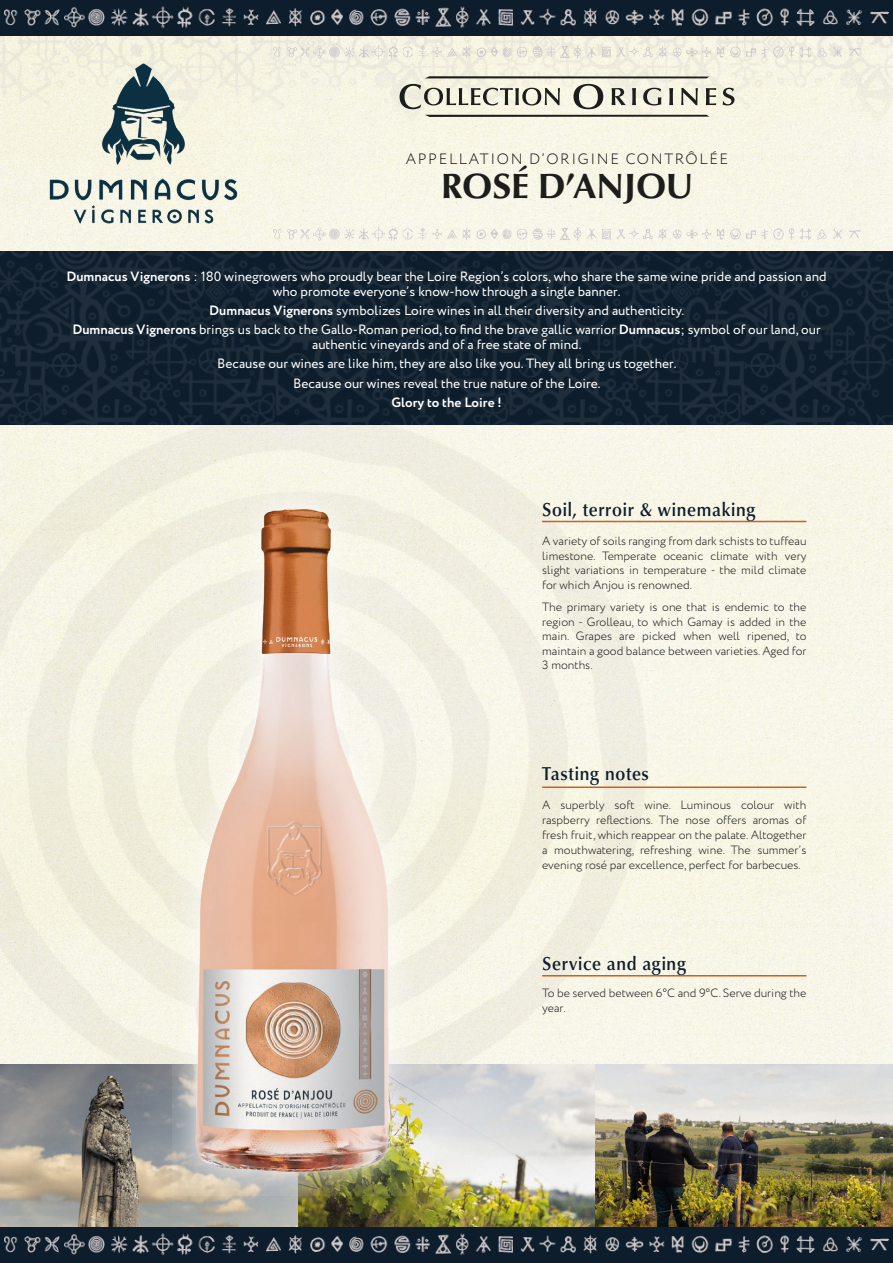
<style>
.page{position:relative;width:893px;height:1263px;background:#fff}
.page>*{position:absolute;margin:0;border:0;box-sizing:border-box;transform-origin:0 0}
.t1{font:700 36px "Classico URW";color:#1d1d1b}
.t2{font:500 19.35px "Classico URW";letter-spacing:.04em;color:#0d1d2c;scale:.91 1}
.t3{font:300 15px "Circe";letter-spacing:.11em;color:#1d1d1b}
.t4{font:13.5px/19.2px "Circe";color:#fff;text-align:center}
.t5{font:700 13.5px "Circe";color:#fff}
.t6{font:300 12px/14.4px "Circe";color:#1d1d1b;text-align:justify}
.s1{font-weight:700}
</style>
<div class="page">
<div style="left:0;top:35px;width:893px;height:1029px;background:#f7f5e7"></div>
<img style="left:0;top:35px;width:892px;height:91px">
<img style="left:0;top:251px;width:892px;height:174px">
<img style="left:776px;top:1064px;width:117px;height:164px">
<img style="left:0;top:280px;width:776px;height:948px">
<svg style="left:172px;top:485px;width:240px;height:711px;background:#e1dfcc"></svg>
<img style="left:186px;top:500px;width:212px;height:682px">
<hr style="left:542px;top:786px;width:264px;height:2px;background:#d15f15">
<hr style="left:542px;top:521px;width:264px;height:1px;background:#d15f15">
<hr style="left:542px;top:975px;width:264px;height:1px;background:#d15f15">
<img style="left:44px;top:43px;width:199px;height:200px">
<div style="left:0;top:1228px;width:893px;height:35px;background:#0d1d2c"></div>
<img style="left:5px;top:1233px;width:883px;height:23px">
<div style="left:0;top:0;width:893px;height:35px;background:#0d1d2c"></div>
<img style="left:5px;top:6px;width:883px;height:23px">
<svg style="left:400px;top:84px;width:160px;height:25px;background:#c3c1b3"></svg>
<svg style="left:573px;top:84px;width:30px;height:25px"></svg>
<svg style="left:612px;top:88px;width:14px;height:17px"></svg>
<svg style="left:632px;top:88px;width:4px;height:17px"></svg>
<svg style="left:643px;top:88px;width:18px;height:17px"></svg>
<svg style="left:669px;top:88px;width:4px;height:17px"></svg>
<svg style="left:681px;top:88px;width:17px;height:17px"></svg>
<svg style="left:706px;top:88px;width:10px;height:17px"></svg>
<svg style="left:722px;top:88px;width:12px;height:17px"></svg>
<svg style="left:425px;top:115px;width:284px;height:2px"></svg>
<svg style="left:425px;top:76px;width:284px;height:2px"></svg>
<img style="left:273px;top:43px;width:588px;height:18px">
<img style="left:273px;top:225px;width:588px;height:18px">
<p class="t3" style="left:406px;top:149px;width:324px">APPELLATION D’ORIGINE CONTRÔLÉE</p>
<h1 class="t1" style="left:441px;top:159px;width:254px">ROSÉ D’ANJOU</h1>
<p class="t4" style="left:66px;top:269px;width:762px;line-height:15px"><span class="s1">Dumnacus Vignerons</span> : 180 winegrowers who proudly bear the Loire Region’s colors, who share the same wine pride and passion and who promote everyone’s know-how through a single banner.</p>
<p class="t4" style="left:72px;top:301px;width:750px"><span class="s1">Dumnacus Vignerons</span> symbolizes Loire wines in all their diversity and authenticity.<br><span class="s1">Dumnacus Vignerons</span> brings us back to the Gallo-Roman period, to find the brave gallic warrior <span class="s1">Dumnacus</span>; symbol of our land, our</p>
<p class="t4" style="left:217px;top:335px;width:461px">authentic vineyards and of a free state of mind.<br>Because our wines are like him, they are also like you. They all bring us together.<br>Because our wines reveal the true nature of the Loire.</p>
<p class="t5" style="left:391px;top:393px;width:112px">Glory to the Loire !</p>
<h2 class="t2" style="left:542px;top:495px;width:236px">Soil, terroir &amp; winemaking</h2>
<p class="t6" style="left:542px;top:534px;width:266px">A variety of soils ranging from dark schists to tuffeau limestone. Temperate oceanic climate with very slight variations in temperature - the mild climate for which Anjou is renowned.</p>
<p class="t6" style="left:542px;top:600px;width:266px">The primary variety is one that is endemic to the region - Grolleau, to which Gamay is added in the main. Grapes are picked when well ripened, to maintain a good balance between varieties. Aged for 3 months.</p>
<h2 class="t2" style="left:542px;top:759px;width:119px">Tasting notes</h2>
<p class="t6" style="left:542px;top:798px;width:266px;line-height:15px">A superbly soft wine. Luminous colour with raspberry reflections. The nose offers aromas of fresh fruit, which reappear on the palate. Altogether a mouthwatering, refreshing wine. The summer’s evening rosé par excellence, perfect for barbecues.</p>
<h2 class="t2" style="left:542px;top:949px;width:160px">Service and aging</h2>
<p class="t6" style="left:542px;top:986px;width:266px">To be served between 6°C and 9°C. Serve during the year.</p>
</div>
